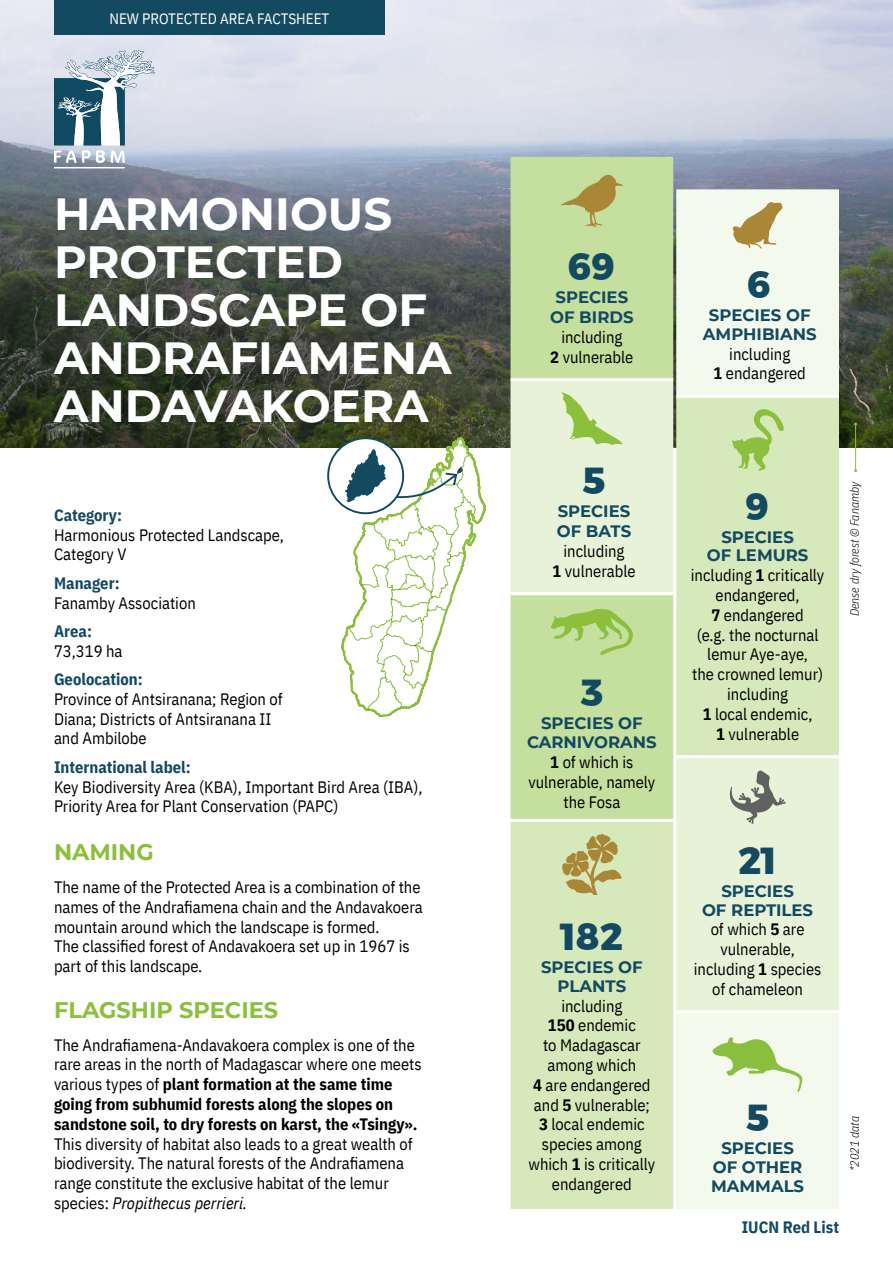
<style>
.page{position:relative;width:893px;height:1263px;background:#fff}
.page>*{position:absolute;margin:0;border:0;box-sizing:border-box;transform-origin:0 0}
.titre_AP{font:700 45px/48px "Montserrat";color:#fff}
.chiffres_GM{font:800 37.5px "Gontserrat";color:#134a61}
.titre{font:700 22.5px "Montserrat";color:#8bbf3c}
.texte{font:16.5px/19.8px "IBM Plex Sans Cond";color:#000}
.especes_phares{font:700 16.5px/18.8px "Montserrat";color:#134a61;text-align:center}
.especes_phares-2{font:16.5px/19.8px "IBM Plex Sans Cond";color:#000;text-align:center}
.texte-2{font:700 16.5px "IBM Plex Sans Cond";color:#134a61}
.t1{font:15px "IBM Plex Sans Cond";color:#fff}
.légendes{font:italic 300 12px "IBM Plex Sans Cond";color:#000}
.s1{font-weight:700;color:#134a61}
.s2{font-weight:700}
.s3{font-style:italic}
</style>
<div class="page">
<img style="left:0;top:0;width:893px;height:447px">
<svg style="left:54px;top:50px;width:101px;height:118px"></svg>
<svg style="left:328px;top:438px;width:75px;height:75px"></svg>
<svg style="left:339px;top:436px;width:147px;height:281px"></svg>
<div style="left:676px;top:189px;width:163px;height:1020px;background:#f3f9ec"></div>
<div style="left:676px;top:398px;width:163px;height:357px;background:#d6e9bb"></div>
<hr style="left:676px;top:395px;width:163px;height:3px;background:#fff">
<hr style="left:676px;top:755px;width:163px;height:3px;background:#fff">
<hr style="left:676px;top:1010px;width:163px;height:3px;background:#fff">
<svg style="left:733px;top:202px;width:49px;height:47px"></svg>
<svg style="left:731px;top:409px;width:53px;height:62px"></svg>
<div style="left:676px;top:758px;width:163px;height:253px;background:#e8f2d8"></div>
<svg style="left:712px;top:1037px;width:90px;height:55px"></svg>
<div style="left:510px;top:157px;width:163px;height:662px;background:#c5df9e"></div>
<div style="left:510px;top:822px;width:163px;height:387px;background:#d6e9bb"></div>
<hr style="left:510px;top:378px;width:163px;height:3px;background:#fff">
<hr style="left:510px;top:592px;width:163px;height:3px;background:#fff">
<svg style="left:561px;top:173px;width:62px;height:54px"></svg>
<div style="left:510px;top:380px;width:163px;height:214px;background:#e8f2d8"></div>
<svg style="left:551px;top:609px;width:82px;height:47px"></svg>
<svg style="left:562px;top:833px;width:60px;height:62px"></svg>
<hr style="left:855px;top:424px;width:1px;height:46px;background:#8bbf3c">
<div style="left:54px;top:0;width:331px;height:34px;background:#134a61"></div>
<p class="t1" style="left:109px;top:8px;width:221px">NEW PROTECTED AREA FACTSHEET</p>
<p class="titre_AP" style="left:54px;top:188px;width:399px">HARMONIOUS<br>PROTECTED<br>LANDSCAPE OF<br>ANDRAFIAMENA<br>ANDAVAKOERA</p>
<p class="texte" style="left:54px;top:504px;width:231px"><span class="s1">Category:<br></span>Harmonious Protected Landscape,<br>Category V</p>
<p class="texte" style="left:54px;top:572px;width:143px"><span class="s1">Manager:<br></span>Fanamby Association</p>
<p class="texte" style="left:54px;top:620px;width:70px"><span class="s1">Area:<br></span>73,319 ha</p>
<p class="texte" style="left:54px;top:668px;width:230px"><span class="s1">Geolocation:<br></span>Province of Antsiranana; Region of<br>Diana; Districts of Antsiranana II and Ambilobe</p>
<p class="texte" style="left:54px;top:755px;width:370px"><span class="s1">International label:<br></span>Key Biodiversity Area (KBA), Important Bird Area (IBA),<br>Priority Area for Plant Conservation (PAPC)</p>
<p class="titre" style="left:54px;top:836px;width:101px">NAMING</p>
<p class="texte" style="left:54px;top:876px;width:370px">The name of the Protected Area is a combination of the names of the Andrafiamena chain and the Andavakoera mountain around which the landscape is formed.<br>The classified forest of Andavakoera set up in 1967 is part of this landscape.</p>
<p class="titre" style="left:54px;top:994px;width:226px">FLAGSHIP SPECIES</p>
<p class="texte" style="left:54px;top:1033px;width:369px">The Andrafiamena-Andavakoera complex is one of the rare areas in the north of Madagascar where one meets various types of <span class="s2">plant formation at the same time going from subhumid forests along the slopes on sandstone soil, to dry forests on karst, the «Tsingy».<br></span>This diversity of habitat also leads to a great wealth of biodiversity. The natural forests of the Andrafiamena range constitute the exclusive habitat of the lemur species: <span class="s3">Propithecus perrieri.</span></p>
<p class="chiffres_GM" style="left:568px;top:236px;width:49px">69</p>
<p class="especes_phares" style="left:550px;top:287px;width:85px;line-height:19.8px">SPECIES<br>OF BIRDS</p>
<p class="especes_phares-2" style="left:550px;top:326px;width:85px">including<br><span class="s2">2</span> vulnerable</p>
<p class="chiffres_GM" style="left:582px;top:450px;width:25px">5</p>
<p class="especes_phares" style="left:557px;top:501px;width:76px;line-height:19.8px;text-align:left">SPECIES<br>OF BATS</p>
<p class="especes_phares-2" style="left:552px;top:540px;width:85px">including<br><span class="s2">1</span> vulnerable</p>
<p class="chiffres_GM" style="left:580px;top:663px;width:24px">3</p>
<p class="especes_phares" style="left:527px;top:713px;width:131px">SPECIES OF<br>CARNIVORANS</p>
<p class="texte" style="left:528px;top:751px;width:129px;text-align:center"><span class="s2">1</span> of which is vulnerable, namely the Fosa</p>
<p class="chiffres_GM" style="left:561px;top:906px;width:64px">182</p>
<p class="especes_phares" style="left:541px;top:957px;width:103px">SPECIES OF<br>PLANTS</p>
<p class="texte" style="left:529px;top:994px;width:128px;text-align:center">including<br><span class="s2">150</span> endemic<br>to Madagascar among which<br><span class="s2">4</span> are endangered and <span class="s2">5</span> vulnerable;<br><span class="s2">3</span> local endemic species among which <span class="s2">1</span> is critically endangered</p>
<p class="chiffres_GM" style="left:748px;top:254px;width:25px">6</p>
<p class="especes_phares" style="left:703px;top:305px;width:115px">SPECIES OF<br>AMPHIBIANS</p>
<p class="especes_phares-2" style="left:714px;top:342px;width:94px">including<br><span class="s2">1</span> endangered</p>
<p class="chiffres_GM" style="left:746px;top:476px;width:25px">9</p>
<p class="especes_phares" style="left:707px;top:527px;width:103px">SPECIES<br>OF LEMURS</p>
<p class="texte" style="left:691px;top:564px;width:135px;text-align:center">including <span class="s2">1</span> critically endangered,<br><span class="s2">7</span> endangered<br>(e.g. the nocturnal lemur Aye-aye,<br>the crowned lemur) including<br><span class="s2">1</span> local endemic,<br><span class="s2">1</span> vulnerable</p>
<p class="légendes" style="left:846px;top:616px;width:136px;rotate:-90deg">Dense dry forest © Fanamby</p>
<p class="chiffres_GM" style="left:738px;top:830px;width:40px">21</p>
<p class="especes_phares" style="left:702px;top:881px;width:113px">SPECIES<br>OF REPTILES</p>
<p class="texte" style="left:694px;top:918px;width:129px;text-align:center">of which <span class="s2">5</span> are vulnerable, including <span class="s2">1</span> species of chameleon</p>
<p class="chiffres_GM" style="left:746px;top:1088px;width:25px">5</p>
<p class="especes_phares" style="left:711px;top:1138px;width:94px">SPECIES<br>OF OTHER<br>MAMMALS</p>
<p class="texte-2" style="left:742px;top:1213px;width:99px">IUCN Red List</p>
<p class="légendes" style="left:846px;top:1171px;width:57px;rotate:-90deg">*2021 data</p>
</div>
